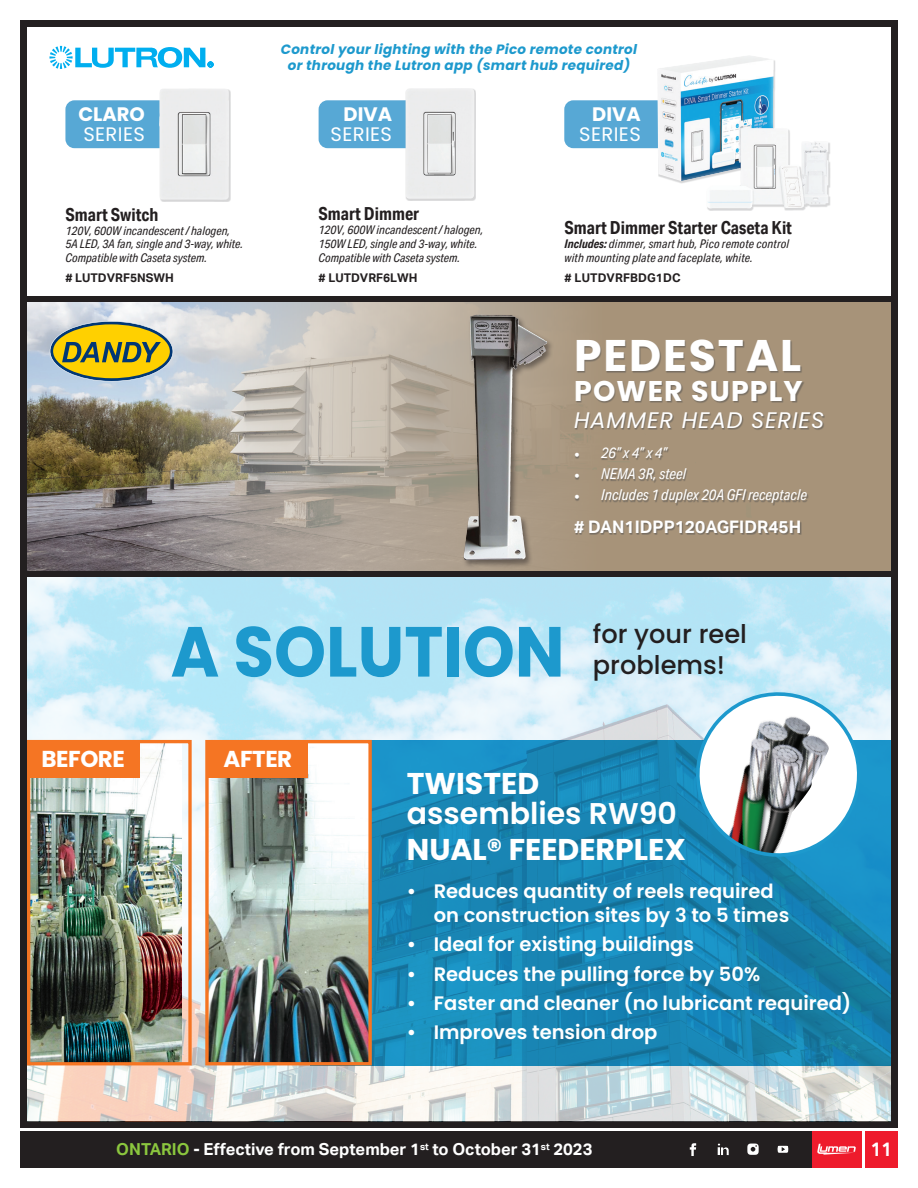
<style>
.page{position:relative;width:918px;height:1188px;background:#fff}
.page>*{position:absolute;margin:0;border:0;box-sizing:border-box;transform-origin:0 0}
.t1{font:700 70.8px "Poppins";color:#1d99cd;scale:.93 1}
.t2{font:700 44.25px "Poppins";letter-spacing:.04em;color:#fff}
.t3{font:600 30px/30px "Poppins";color:#fff}
.t4{font:700 30px "Poppins";color:#fff}
.t5{font:700 28.5px "Poppins";letter-spacing:.04em;color:#fff}
.t6{font:500 25.65px/30.8px "Poppins";color:#231f20}
.t7{font:700 22.95px "Poppins";letter-spacing:-.02em;color:#fff}
.t8{font:italic 22.5px "Poppins";letter-spacing:.04em;color:#fff}
.t9{font:600 19.5px/23.4px "Poppins";color:#fff}
.t10{font:19.5px/19.5px "Poppins";letter-spacing:.02em;color:#fff;text-align:right}
.t11{font:700 19.5px "Aktiv Grotesk";color:#fff;scale:.9 1}
.REMPLACE_VERT{font:700 18px "Aktiv Grotesk Cd";color:#231f20}
.Description-italic{font:700 18px "Aktiv Grotesk Cd";color:#231f20}
.t12{font:700 17.25px "Aktiv Grotesk";color:#fff}
.t13{font:700 16.5px "Aktiv Grotesk";color:#fff}
.t14{font:italic 15px "Aktiv Grotesk Cd";color:#fff}
.t15{font:italic 700 13.5px "Poppins";letter-spacing:.02em;color:#1d99cd}
.Description-italic-2{font:italic 12px/13.8px "Aktiv Grotesk Cd";color:#231f20}
.REMPLACE_VERT-2{font:italic 12px/13.8px "Aktiv Grotesk Cd";letter-spacing:.01em;color:#231f20}
.Description-italic-3{font:700 12px "Aktiv Grotesk";color:#231f20}
.REMPLACE_VERT-3{font:700 12px "Aktiv Grotesk";letter-spacing:.01em;color:#231f20}
.s1{font-weight:700}
.s2{font-family:"Minion Pro";font-style:normal}
.s3{color:#8bc63e}
</style>
<div class="page">
<div style="left:20px;top:1131px;width:792px;height:37px;background:#231f20"></div>
<div style="left:865px;top:1131px;width:33px;height:37px;background:#ee1b2c"></div>
<div style="left:812px;top:1131px;width:49px;height:37px;background:#ee1b2c"></div>
<svg style="left:817px;top:1144px;width:39px;height:11px"></svg>
<svg style="left:777px;top:1145px;width:12px;height:8px"></svg>
<svg style="left:690px;top:1143px;width:6px;height:13px"></svg>
<svg style="left:717px;top:1143px;width:12px;height:13px"></svg>
<svg style="left:747px;top:1144px;width:12px;height:11px"></svg>
<div style="left:20px;top:20px;width:878px;height:1108px;background:#231f20"></div>
<div style="left:27px;top:27px;width:864px;height:268px;background:#fff"></div>
<svg style="left:50px;top:46px;width:163px;height:23px"></svg>
<svg style="left:27px;top:302px;width:864px;height:268px;background:#a89e90"></svg>
<div style="left:462px;top:313px;width:93px;height:256px;background:#231f20;opacity:.5"></div>
<img style="left:464px;top:315px;width:15px;height:241px">
<svg style="left:50px;top:321px;width:123px;height:61px;background:#b9af51"></svg>
<div style="left:575px;top:340px;width:250px;height:194px;background:#4b4c4d;opacity:.5"></div>
<div style="left:65px;top:100px;width:93px;height:48px;background:#57a8d5"></div>
<div style="left:160px;top:89px;width:71px;height:113px;background:#e3e4e4"></div>
<div style="left:158px;top:87px;width:72px;height:114px;background:#fff;opacity:.75"></div>
<div style="left:564px;top:100px;width:92px;height:48px;background:#57a8d5"></div>
<div style="left:656px;top:55px;width:173px;height:154px;background:#fff;opacity:.75"></div>
<div style="left:319px;top:100px;width:85px;height:48px;background:#57a8d5"></div>
<div style="left:404px;top:88px;width:72px;height:111px;background:#fff;opacity:.75"></div>
<img style="left:27px;top:578px;width:864px;height:543px">
<svg style="left:372px;top:740px;width:519px;height:325px;background:#1885b4"></svg>
<img style="left:209px;top:744px;width:159px;height:317px">
<div style="left:205px;top:740px;width:167px;height:325px;border:3px solid #f57523"></div>
<div style="left:208px;top:740px;width:100px;height:37px;background:#f57523"></div>
<img style="left:31px;top:744px;width:151px;height:317px">
<div style="left:27px;top:740px;width:165px;height:325px;border:3px solid #f57523"></div>
<div style="left:27px;top:740px;width:113px;height:37px;background:#f57523"></div>
<svg style="left:683px;top:685px;width:190px;height:185px;background:#97becd"></svg>
<p class="t10" style="left:78px;top:105px;width:68px;text-align:left"><span class="s1">CLARO<br></span>SERIES</p>
<p class="Description-italic" style="left:65px;top:203px;width:95px">Smart Switch</p>
<p class="Description-italic-2" style="left:65px;top:223px;width:179px">120V, 600W incandescent / halogen,<br>5A LED, 3A fan, single and 3-way, white.<br>Compatible with Caseta system.</p>
<p class="Description-italic-3" style="left:65px;top:271px;width:110px"># LUTDVRF5NSWH</p>
<p class="t15" style="left:281px;top:41px;width:358px">Control your lighting with the Pico remote control</p>
<p class="t15" style="left:288px;top:58px;width:344px">or through the Lutron app (smart hub required)</p>
<p class="t10" style="left:331px;top:105px;width:63px"><span class="s1">DIVA<br></span>SERIES</p>
<p class="Description-italic" style="left:319px;top:203px;width:102px">Smart Dimmer</p>
<p class="Description-italic-2" style="left:319px;top:223px;width:166px">120V, 600W incandescent / halogen,<br>150W LED, single and 3-way, white.<br>Compatible with Caseta system.</p>
<p class="Description-italic-3" style="left:319px;top:271px;width:101px"># LUTDVRF6LWH</p>
<p class="t10" style="left:579px;top:105px;width:63px"><span class="s1">DIVA<br></span>SERIES</p>
<p class="REMPLACE_VERT" style="left:565px;top:217px;width:229px">Smart Dimmer Starter Caseta Kit</p>
<p class="REMPLACE_VERT-2" style="left:565px;top:236px;width:226px"><span class="s1">Includes:</span> dimmer, smart hub, Pico remote control with mounting plate and faceplate, white.</p>
<p class="REMPLACE_VERT-3" style="left:565px;top:271px;width:118px"># LUTDVRFBDG1DC</p>
<p class="t2" style="left:574px;top:330px;width:229px">PEDESTAL</p>
<p class="t5" style="left:574px;top:375px;width:230px">POWER SUPPLY</p>
<p class="t8" style="left:574px;top:407px;width:252px">HAMMER HEAD SERIES</p>
<p class="t14" style="left:574px;top:444px;width:95px"><span class="s2">•</span> 26” x 4” x 4”</p>
<p class="t14" style="left:574px;top:465px;width:113px"><span class="s2">•</span> NEMA 3R, steel</p>
<p class="t14" style="left:574px;top:486px;width:234px"><span class="s2">•</span> Includes 1 duplex 20A GFI receptacle</p>
<p class="t12" style="left:574px;top:517px;width:229px"># DAN1IDPP120AGFIDR45H</p>
<p class="t1" style="left:171px;top:611px;width:425px">A SOLUTION</p>
<p class="t6" style="left:593px;top:619px;width:156px">for your reel problems!</p>
<p class="t7" style="left:42px;top:745px;width:85px">BEFORE</p>
<p class="t7" style="left:224px;top:745px;width:70px">AFTER</p>
<p class="t3" style="left:407px;top:769px;width:272px"><span class="s1">TWISTED </span>assemblies RW90</p>
<p class="t4" style="left:407px;top:832px;width:281px">NUAL® FEEDERPLEX</p>
<p class="t9" style="left:434px;top:880px;width:357px;text-indent:-27px">• Reduces quantity of reels required on construction sites by 3 to 5 times</p>
<p class="t9" style="left:407px;top:933px;width:289px">• Ideal for existing buildings</p>
<p class="t9" style="left:407px;top:962px;width:355px">• Reduces the pulling force by 50%</p>
<p class="t9" style="left:407px;top:992px;width:446px">• Faster and cleaner (no lubricant required)</p>
<p class="t9" style="left:407px;top:1021px;width:252px">• Improves tension drop</p>
<h3 class="t13" style="left:116px;top:1140px;width:478px"><span class="s3">ONTARIO</span> - Effective from September 1<sup>st</sup> to October 31<sup>st</sup> 2023</h3>
<h3 class="t11" style="left:871px;top:1138px;width:25px">11</h3>
</div>
